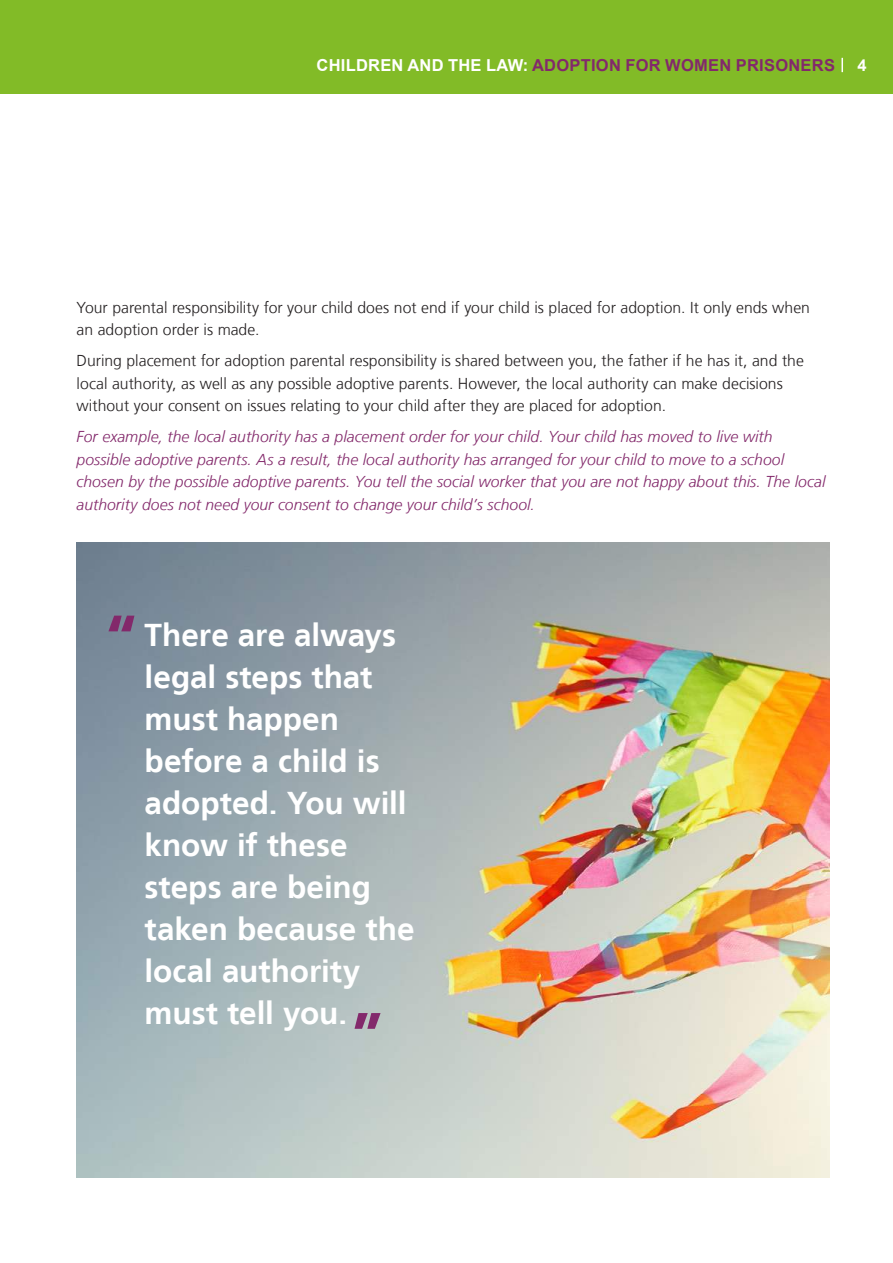
<style>
.page{position:relative;width:893px;height:1263px;background:#fff}
.page>*{position:absolute;margin:0;border:0;box-sizing:border-box;transform-origin:0 0}
.t1{font:700 63px "Frutiger LT";color:#83296b}
.t2{font:700 31.5px/42px "Frutiger LT";color:#fff}
.t3{font:700 16.5px "Arial";letter-spacing:.015em;color:#83296b}
.t4{font:700 16.5px "Arial";color:#fff}
.t5{font:300 15.75px/22.5px "Frutiger LT";color:#231f20}
.t6{font:italic 300 15.75px/22.5px "Frutiger LT";color:#83296b}
.s1{color:#fff}
</style>
<div class="page">
<div style="left:0;top:0;width:893px;height:94px;background:#82bb27"></div>
<svg style="left:841px;top:58px;width:2px;height:14px"></svg>
<img style="left:77px;top:543px;width:752px;height:635px">
<p class="t3" style="left:317px;top:53px;width:520px"><span class="s1">CHILDREN AND THE LAW:</span> ADOPTION FOR WOMEN PRISONERS</p>
<p class="t4" style="left:857px;top:53px;width:11px">4</p>
<p class="t5" style="left:77px;top:296px;width:735px">Your parental responsibility for your child does not end if your child is placed for adoption. It only ends when an adoption order is made.</p>
<p class="t5" style="left:77px;top:350px;width:729px">During placement for adoption parental responsibility is shared between you, the father if he has it, and the local authority, as well as any possible adoptive parents. However, the local authority can make decisions without your consent on issues relating to your child after they are placed for adoption.</p>
<p class="t6" style="left:77px;top:426px;width:750px">For example, the local authority has a placement order for your child. Your child has moved to live with possible adoptive parents. As a result, the local authority has arranged for your child to move to a school chosen by the possible adoptive parents. You tell the social worker that you are not happy about this. The local authority does not need your consent to change your child’s school.</p>
<h1 class="t1" style="left:106px;top:601px;width:32px">“</h1>
<h2 class="t2" style="left:145px;top:614px;width:272px">There are always legal steps that must happen before a child is adopted. You will know if these steps are being taken because the local authority must tell you.</h2>
<h1 class="t1" style="left:383px;top:1044px;width:32px;rotate:-180deg">“</h1>
</div>
